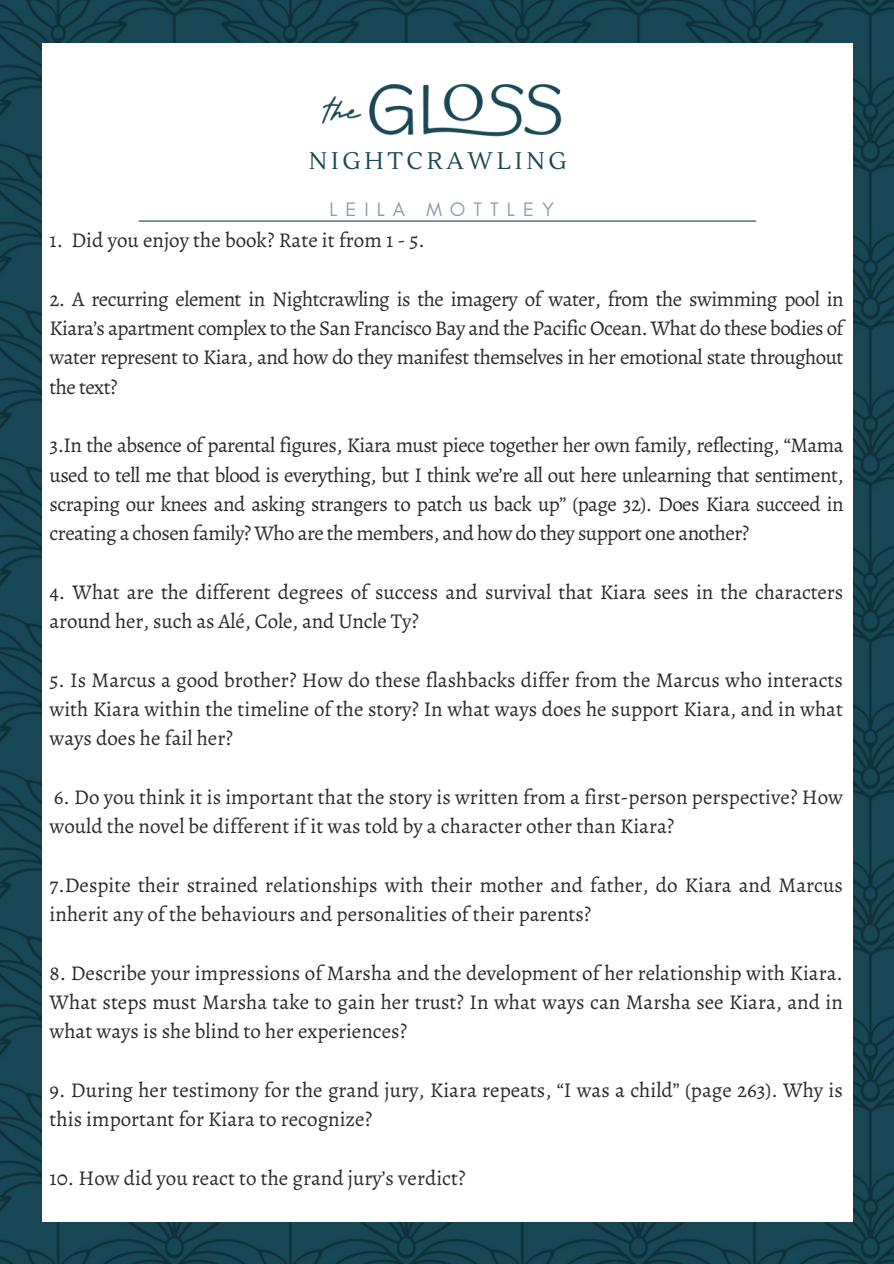
<style>
.page{position:relative;width:894px;height:1264px;background:#fff}
.page>*{position:absolute;margin:0;border:0;box-sizing:border-box;transform-origin:0 0}
.t1{font:24px "Lustria";letter-spacing:.16em;color:#194755}
.t2{font:21px/29.2px "Alegreya";color:#2b2b2b;text-align:justify}
.t3{font:19.8px "Glacial Indifference";letter-spacing:.4em;color:#8e9aaf}
</style>
<div class="page">
<img style="left:0;top:0;width:893px;height:1263px">
<div style="left:42px;top:43px;width:810px;height:1178px;background:#fff"></div>
<img style="left:321px;top:83px;width:241px;height:54px">
<hr style="left:139px;top:220px;width:617px;height:2px;background:#194755">
<p class="t1" style="left:309px;top:146px;width:259px">NIGHTCRAWLING</p>
<p class="t3" style="left:329px;top:197px;width:226px">LEILA MOTTLEY</p>
<p class="t2" style="left:50px;top:226px;width:377px">1. Did you enjoy the book? Rate it from 1 - 5.</p>
<p class="t2" style="left:50px;top:284px;width:795px">2. A recurring element in Nightcrawling is the imagery of water, from the swimming pool in Kiara’s apartment complex to the San Francisco Bay and the Pacific Ocean. What do these bodies of water represent to Kiara, and how do they manifest themselves in her emotional state throughout the text?</p>
<p class="t2" style="left:50px;top:430px;width:795px">3.In the absence of parental figures, Kiara must piece together her own family, reflecting, “Mama used to tell me that blood is everything, but I think we’re all out here unlearning that sentiment, scraping our knees and asking strangers to patch us back up” (page 32). Does Kiara succeed in creating a chosen family? Who are the members, and how do they support one another?</p>
<p class="t2" style="left:50px;top:577px;width:794px">4. What are the different degrees of success and survival that Kiara sees in the characters around her, such as Alé, Cole, and Uncle Ty?</p>
<p class="t2" style="left:50px;top:665px;width:794px">5. Is Marcus a good brother? How do these flashbacks differ from the Marcus who interacts with Kiara within the timeline of the story? In what ways does he support Kiara, and in what ways does he fail her?</p>
<p class="t2" style="left:50px;top:782px;width:794px">6. Do you think it is important that the story is written from a first-person perspective? How would the novel be different if it was told by a character other than Kiara?</p>
<p class="t2" style="left:50px;top:870px;width:794px">7.Despite their strained relationships with their mother and father, do Kiara and Marcus inherit any of the behaviours and personalities of their parents?</p>
<p class="t2" style="left:50px;top:957px;width:794px">8. Describe your impressions of Marsha and the development of her relationship with Kiara.<br>What steps must Marsha take to gain her trust? In what ways can Marsha see Kiara, and in what ways is she blind to her experiences?</p>
<p class="t2" style="left:50px;top:1074px;width:794px">9. During her testimony for the grand jury, Kiara repeats, “I was a child” (page 263). Why is this important for Kiara to recognize?</p>
<p class="t2" style="left:50px;top:1162px;width:417px">10. How did you react to the grand jury’s verdict?</p>
</div>
